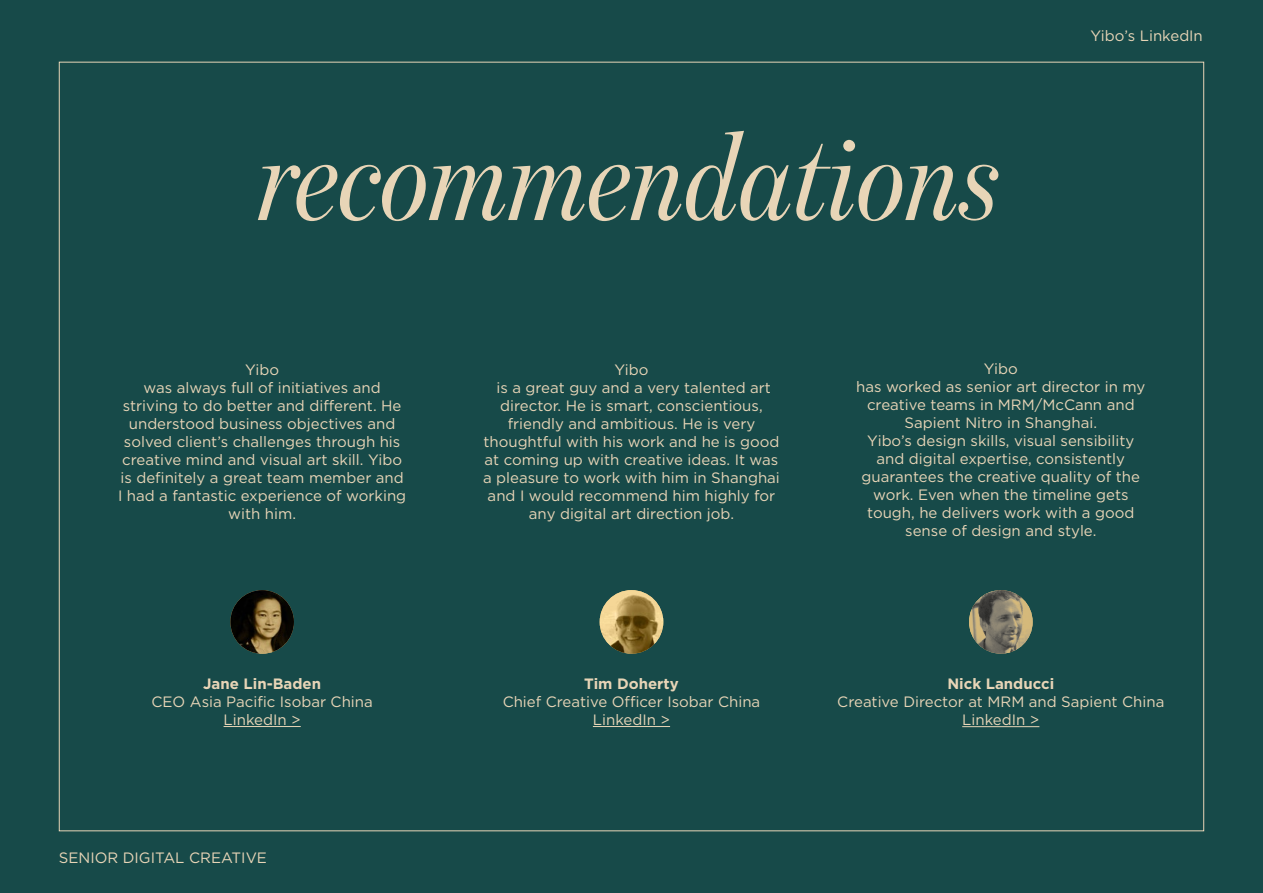
<style>
.page{position:relative;width:1263px;height:893px;background:#174a49}
.page>*{position:absolute;margin:0;border:0;box-sizing:border-box;transform-origin:0 0}
.t1{font:italic 127.5px "Benton Mod Disp Cond";color:#e8d5b7}
.t2{font:15px/18px "Gotham";color:#e8d5b7;text-align:center}
.t3{font:700 15px "Gotham";color:#e8d5b7}
</style>
<div class="page">
<img style="left:230px;top:590px;width:64px;height:64px;border-radius:32px">
<img style="left:600px;top:590px;width:63px;height:64px;border-radius:32px">
<img style="left:969px;top:590px;width:64px;height:64px;border-radius:32px">
<hr style="left:224px;top:726px;width:77px;height:1px;background:#e8d5b7">
<hr style="left:593px;top:726px;width:77px;height:1px;background:#e8d5b7">
<hr style="left:962px;top:726px;width:77px;height:1px;background:#e8d5b7">
<h1 class="t1" style="left:261px;top:107px;width:743px">recommendations</h1>
<p class="t2" style="left:1090px;top:27px;width:114px">Yibo’s LinkedIn</p>
<p class="t2" style="left:118px;top:360px;width:290px">Yibo<br>was always full of initiatives and striving to do better and different. He understood business objectives and solved client’s challenges through his creative mind and visual art skill. Yibo is definitely a great team member and<br>I had a fantastic experience of working with him.</p>
<p class="t3" style="left:203px;top:674px;width:120px">Jane Lin-Baden</p>
<p class="t2" style="left:151px;top:692px;width:223px">CEO Asia Pacific Isobar China<br>LinkedIn &gt;</p>
<p class="t2" style="left:59px;top:848px;width:210px">SENIOR DIGITAL CREATIVE</p>
<p class="t2" style="left:483px;top:360px;width:298px">Yibo<br>is a great guy and a very talented art director. He is smart, conscientious, friendly and ambitious. He is very thoughtful with his work and he is good at coming up with creative ideas. It was a pleasure to work with him in Shanghai and I would recommend him highly for any digital art direction job.</p>
<p class="t2" style="left:856px;top:359px;width:291px">Yibo<br>has worked as senior art director in my creative teams in MRM/McCann and<br>Sapient Nitro in Shanghai.<br>Yibo’s design skills, visual sensibility and digital expertise, consistently guarantees the creative quality of the work. Even when the timeline gets tough, he delivers work with a good sense of design and style.</p>
<p class="t3" style="left:584px;top:674px;width:96px">Tim Doherty</p>
<p class="t2" style="left:503px;top:692px;width:259px">Chief Creative Officer Isobar China<br>LinkedIn &gt;</p>
<p class="t3" style="left:947px;top:675px;width:108px">Nick Landucci</p>
<p class="t2" style="left:837px;top:692px;width:329px">Creative Director at MRM and Sapient China<br>LinkedIn &gt;</p>
</div>
